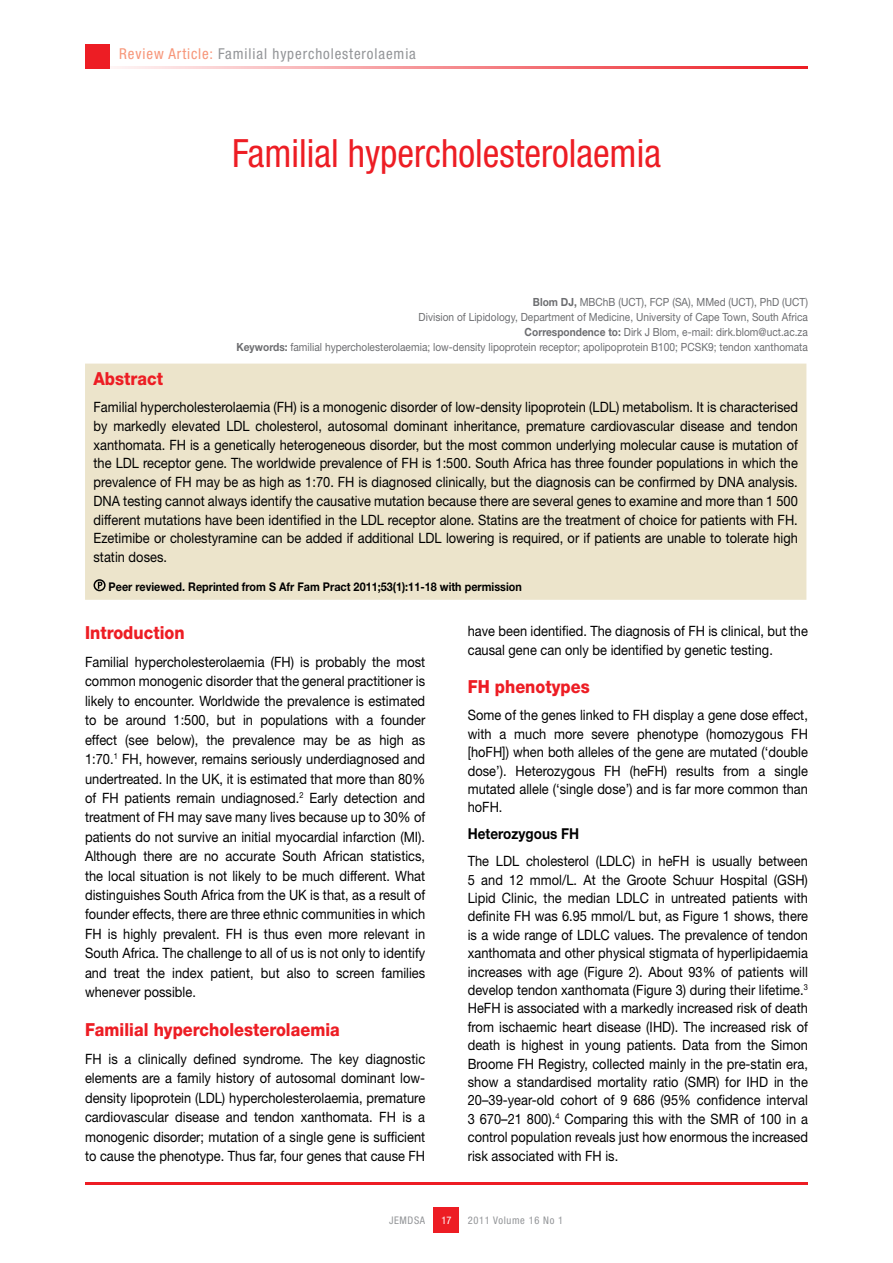
<style>
.page{position:relative;width:893px;height:1263px;background:#fff}
.page>*{position:absolute;margin:0;border:0;box-sizing:border-box;transform-origin:0 0}
.t1{font:condensed 39px "Helvetica Neue LT Std";color:#ed1d24;scale:.96 1}
.t2{font:800 18px "Helvetica Neue LT Std";color:#ed1d24;scale:.9 1}
.t3{font:condensed 15px "Helvetica Neue LT Std";letter-spacing:.06em;color:#939598}
.t4{font:700 15px "Helvetica Neue LT Std";color:#000;scale:.9 1}
.t5{font:14.25px/19.4px "Helvetica Neue LT Std";color:#000;text-align:justify;scale:.9 1}
.t6{font:700 12px "Helvetica Neue LT Std";color:#000;scale:.9 1}
.t7{font:11.25px/15px "Helvetica Neue LT Std";color:#6d6e71;text-align:right;scale:.9 1}
.t8{font:condensed 10.5px "Helvetica Neue LT Std";letter-spacing:.06em;color:#939598}
.t9{font:condensed 10.5px "Helvetica Neue LT Std";color:#fff}
.s1{color:#f79679}
.s2{font-weight:700}
</style>
<div class="page">
<hr style="left:85px;top:66px;width:723px;height:2px;background:#ed1d24">
<div style="left:85px;top:44px;width:24px;height:24px;background:#ed1d24"></div>
<div style="left:434px;top:1208px;width:25px;height:25px;background:#ed1d24"></div>
<hr style="left:85px;top:1182px;width:723px;height:2px;background:#ed1d24">
<div style="left:85px;top:364px;width:721px;height:236px;background:#ece4cb"></div>
<div style="left:94px;top:579px;width:12px;height:12px;border:2px solid #000;border-radius:50%"></div>
<svg style="left:98px;top:582px;width:4px;height:7px"></svg>
<p class="t3" style="left:119px;top:45px;width:298px"><span class="s1">Review Article:</span> Familial hypercholesterolaemia</p>
<h1 class="t1" style="left:232px;top:131px;width:448px">Familial hypercholesterolaemia</h1>
<p class="t7" style="left:236px;top:294px;width:636px"><span class="s2">Blom DJ,</span> MBChB (UCT), FCP (SA), MMed (UCT), PhD (UCT)<br>Division of Lipidology, Department of Medicine, University of Cape Town, South Africa<br><span class="s2">Correspondence to:</span> Dirk J Blom, e-mail: dirk.blom@uct.ac.za<br><span class="s2">Keywords:</span> familial hypercholesterolaemia; low-density lipoprotein receptor; apolipoprotein B100; PCSK9; tendon xanthomata</p>
<p class="t2" style="left:94px;top:368px;width:79px">Abstract</p>
<p class="t5" style="left:94px;top:398px;width:784px;line-height:18.8px">Familial hypercholesterolaemia (FH) is a monogenic disorder of low-density lipoprotein (LDL) metabolism. It is characterised by markedly elevated LDL cholesterol, autosomal dominant inheritance, premature cardiovascular disease and tendon xanthomata. FH is a genetically heterogeneous disorder, but the most common underlying molecular cause is mutation of the LDL receptor gene. The worldwide prevalence of FH is 1:500. South Africa has three founder populations in which the prevalence of FH may be as high as 1:70. FH is diagnosed clinically, but the diagnosis can be confirmed by DNA analysis.<br>DNA testing cannot always identify the causative mutation because there are several genes to examine and more than 1 500 different mutations have been identified in the LDL receptor alone. Statins are the treatment of choice for patients with FH.<br>Ezetimibe or cholestyramine can be added if additional LDL lowering is required, or if patients are unable to tolerate high statin doses.</p>
<p class="t6" style="left:109px;top:580px;width:461px">Peer reviewed. Reprinted from S Afr Fam Pract 2011;53(1):11-18 with permission</p>
<p class="t2" style="left:85px;top:622px;width:112px">Introduction</p>
<p class="t5" style="left:85px;top:652px;width:380px">Familial hypercholesterolaemia (FH) is probably the most common monogenic disorder that the general practitioner is likely to encounter. Worldwide the prevalence is estimated to be around 1:500, but in populations with a founder effect (see below), the prevalence may be as high as 1:70.<sup>1</sup> FH, however, remains seriously underdiagnosed and undertreated. In the UK, it is estimated that more than 80% of FH patients remain undiagnosed.<sup>2</sup> Early detection and treatment of FH may save many lives because up to 30% of patients do not survive an initial myocardial infarction (MI).<br>Although there are no accurate South African statistics, the local situation is not likely to be much different. What distinguishes South Africa from the UK is that, as a result of founder effects, there are three ethnic communities in which FH is highly prevalent. FH is thus even more relevant in South Africa. The challenge to all of us is not only to identify and treat the index patient, but also to screen families whenever possible.</p>
<p class="t2" style="left:85px;top:1019px;width:285px">Familial hypercholesterolaemia</p>
<p class="t5" style="left:85px;top:1049px;width:379px">FH is a clinically defined syndrome. The key diagnostic elements are a family history of autosomal dominant low&shy;density lipoprotein (LDL) hypercholesterolaemia, premature cardiovascular disease and tendon xanthomata. FH is a monogenic disorder; mutation of a single gene is sufficient to cause the phenotype. Thus far, four genes that cause FH</p>
<p class="t5" style="left:468px;top:622px;width:379px;line-height:18.8px">have been identified. The diagnosis of FH is clinical, but the causal gene can only be identified by genetic testing.</p>
<p class="t2" style="left:468px;top:676px;width:137px">FH phenotypes</p>
<p class="t5" style="left:468px;top:706px;width:380px;line-height:18.5px">Some of the genes linked to FH display a gene dose effect, with a much more severe phenotype (homozygous FH [hoFH]) when both alleles of the gene are mutated (‘double dose’). Heterozygous FH (heFH) results from a single mutated allele (‘single dose’) and is far more common than hoFH.</p>
<p class="t4" style="left:468px;top:825px;width:125px">Heterozygous FH</p>
<p class="t5" style="left:468px;top:852px;width:379px;line-height:18.5px">The LDL cholesterol (LDLC) in heFH is usually between 5 and 12 mmol/L. At the Groote Schuur Hospital (GSH)<br>Lipid Clinic, the median LDLC in untreated patients with definite FH was 6.95 mmol/L but, as Figure 1 shows, there is a wide range of LDLC values. The prevalence of tendon xanthomata and other physical stigmata of hyperlipidaemia increases with age (Figure 2). About 93% of patients will develop tendon xanthomata (Figure 3) during their lifetime.<sup>3<br></sup>HeFH is associated with a markedly increased risk of death from ischaemic heart disease (IHD). The increased risk of death is highest in young patients. Data from the Simon Broome FH Registry, collected mainly in the pre-statin era, show a standardised mortality ratio (SMR) for IHD in the 20–39-year-old cohort of 9 686 (95% confidence interval 3 670–21 800).<sup>4</sup> Comparing this with the SMR of 100 in a control population reveals just how enormous the increased risk associated with FH is.</p>
<p class="t8" style="left:389px;top:1214px;width:38px">JEMDSA</p>
<p class="t9" style="left:441px;top:1214px;width:12px">17</p>
<p class="t8" style="left:468px;top:1214px;width:97px">2011 Volume 16 No 1</p>
</div>
